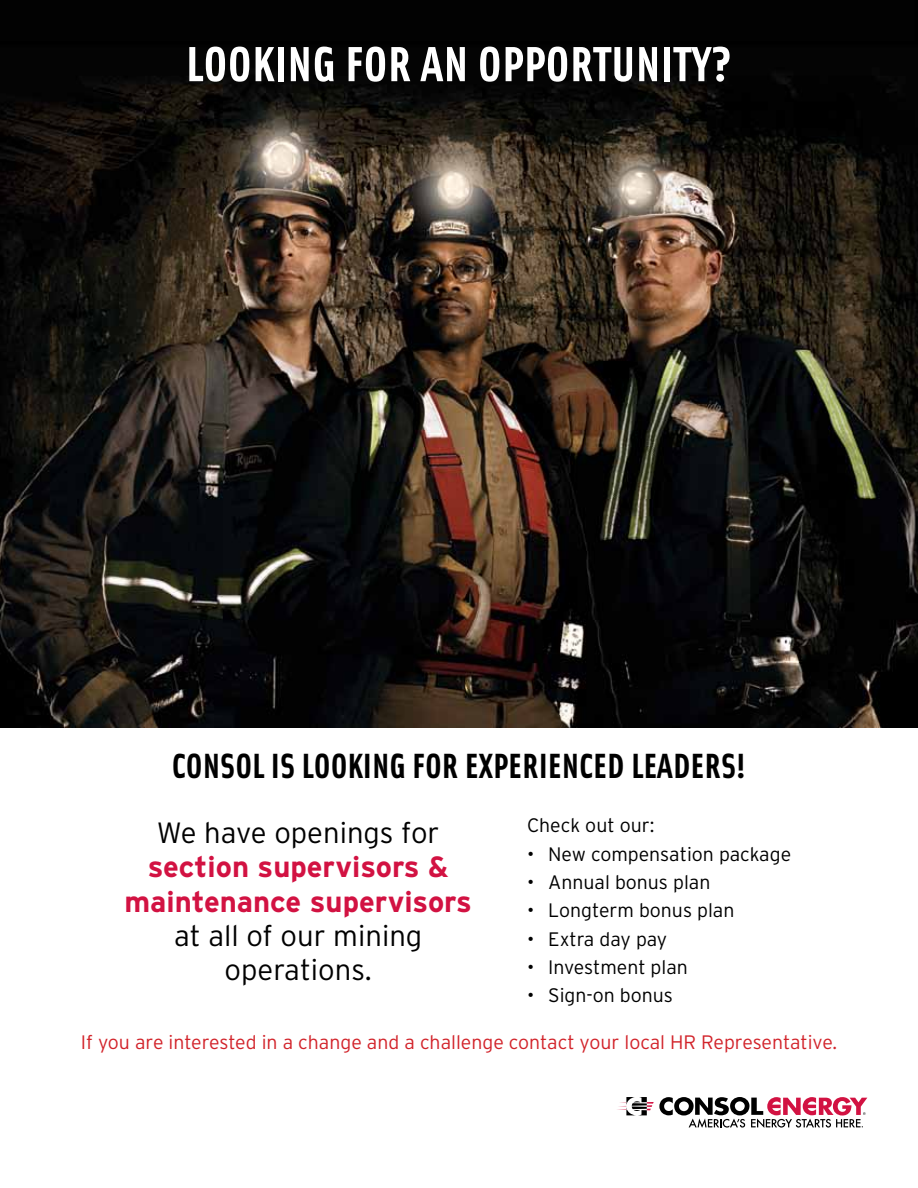
<style>
.page{position:relative;width:918px;height:1188px;background:#fff}
.page>*{position:absolute;margin:0;border:0;box-sizing:border-box;transform-origin:0 0}
.t1{font:700 49.5px "Solex";color:#fff}
.t2{font:700 35.1px "Solex";color:#000}
.t3{font:300 29.25px/34.2px "Interstate";color:#000;text-align:center}
.t4{font:700 29.25px/34.2px "Interstate";color:#d21242;text-align:center}
.t5{font:300 19.5px "Interstate";color:#000}
.t6{font:300 19.5px "Interstate";color:#d2232a}
</style>
<div class="page">
<img style="left:0;top:0;width:918px;height:728px">
<svg style="left:617px;top:1097px;width:250px;height:31px"></svg>
<h1 class="t1" style="left:186px;top:32px;width:22px">LOOKING</h1>
<h1 class="t1" style="left:345px;top:32px;width:157px">FOR ANOPPOR</h1>
<h1 class="t1" style="left:594px;top:32px;width:140px">TUNITY?</h1>
<h2 class="t2" style="left:172px;top:743px;width:576px">CONSOL IS LOOKING FOR EXPERIENCED LEADERS!</h2>
<p class="t5" style="left:527px;top:814px;width:129px">Check out our:</p>
<p class="t5" style="left:527px;top:843px;width:266px">• New compensation package</p>
<p class="t5" style="left:527px;top:871px;width:185px">• Annual bonus plan</p>
<p class="t5" style="left:527px;top:899px;width:209px">• Longterm bonus plan</p>
<p class="t5" style="left:527px;top:928px;width:142px">• Extra day pay</p>
<p class="t5" style="left:527px;top:956px;width:162px">• Investment plan</p>
<p class="t5" style="left:527px;top:984px;width:148px">• Sign-on bonus</p>
<p class="t6" style="left:81px;top:1031px;width:758px">If you are interested in a change and a challenge contact your local HR Representative.</p>
<h3 class="t3" style="left:157px;top:816px;width:284px">We have openings for</h3>
<h3 class="t4" style="left:124px;top:850px;width:349px">section supervisors &amp; maintenance supervisors</h3>
<h3 class="t3" style="left:174px;top:918px;width:250px">at all of our mining operations.</h3>
</div>
